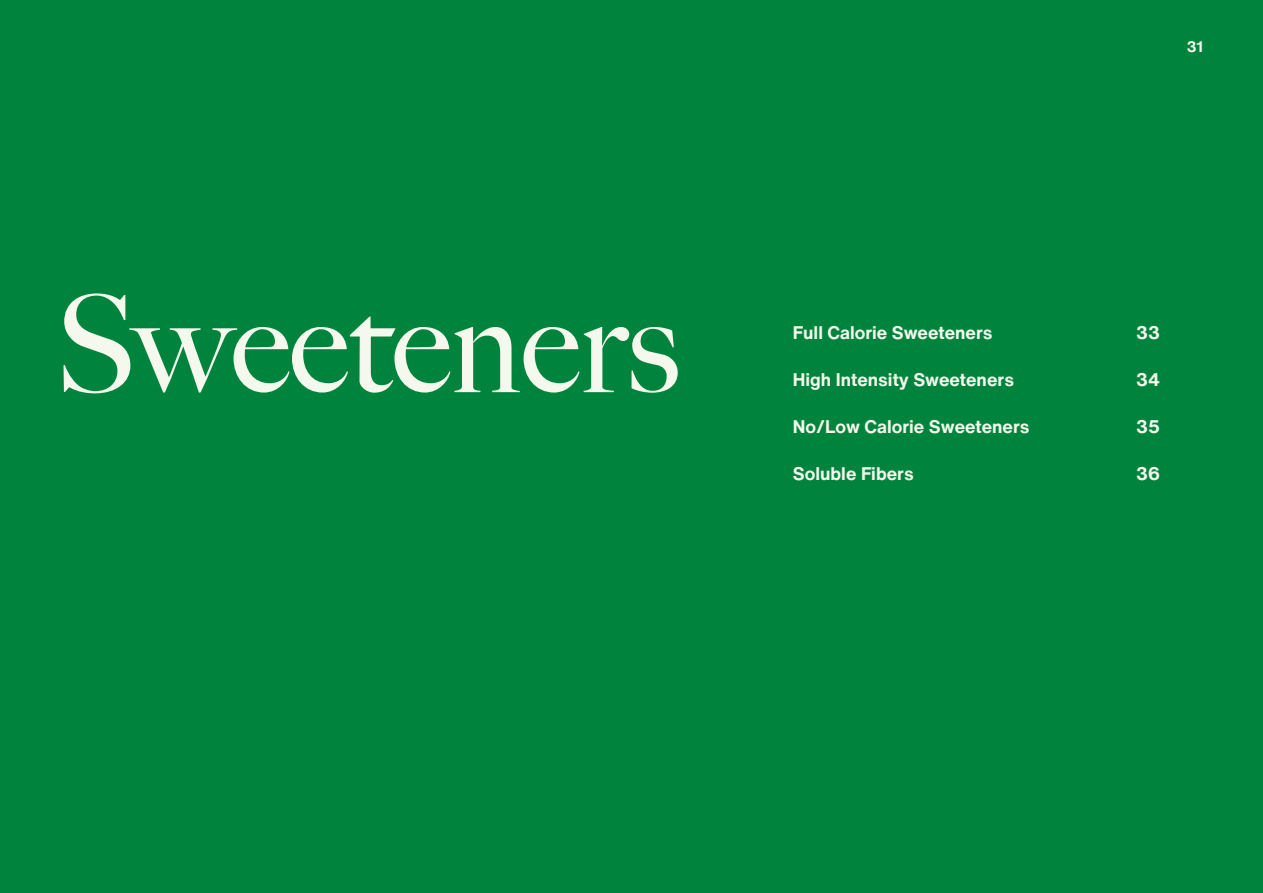
<style>
.page{position:relative;width:1263px;height:893px;background:#00843d}
.page>*{position:absolute;margin:0;border:0;box-sizing:border-box;transform-origin:0 0}
.t1{font:135px "Big Caslon For Cargill";color:#f5f9ed}
.t2{font:700 18px "Helvetica Now For Cargill";color:#f5f9ed}
.t3{font:700 15px "Helvetica Now For Cargill";color:#f5f9ed}
</style>
<div class="page">
<h1 class="t1" style="left:55px;top:266px;width:626px">Sweeteners</h1>
<p class="t3" style="left:1187px;top:37px;width:18px">31</p>
<p class="t2" style="left:793px;top:320px;width:201px">Full Calorie Sweeteners</p>
<p class="t2" style="left:1136px;top:320px;width:25px">33</p>
<p class="t2" style="left:793px;top:367px;width:223px">High Intensity Sweeteners</p>
<p class="t2" style="left:1136px;top:367px;width:25px">34</p>
<p class="t2" style="left:793px;top:414px;width:238px">No/Low Calorie Sweeteners</p>
<p class="t2" style="left:1136px;top:414px;width:25px">35</p>
<p class="t2" style="left:793px;top:461px;width:122px">Soluble Fibers</p>
<p class="t2" style="left:1136px;top:461px;width:25px">36</p>
</div>
